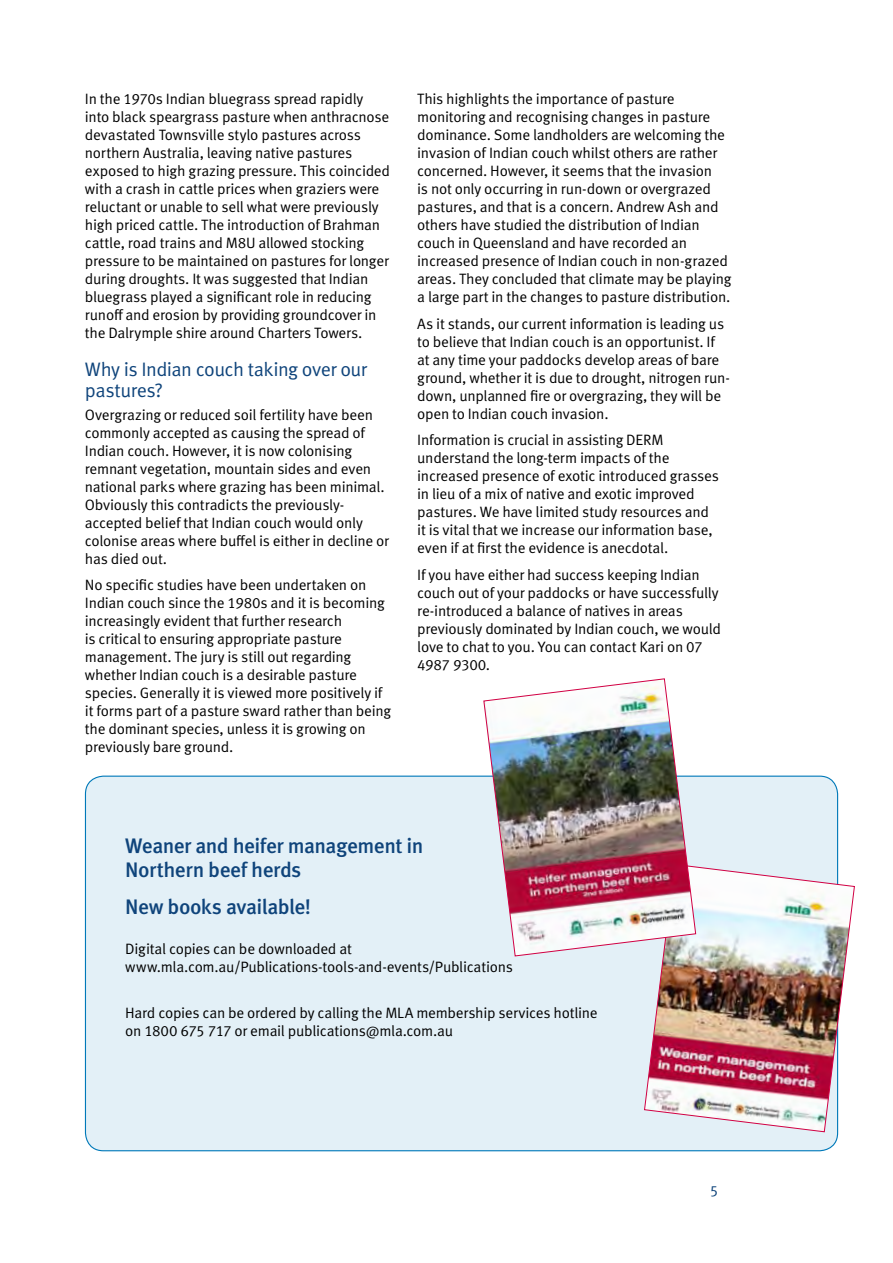
<style>
.page{position:relative;width:893px;height:1263px;background:#fff}
.page>*{position:absolute;margin:0;border:0;box-sizing:border-box;transform-origin:0 0}
.t1{font:500 21px/24px "Meta OT";letter-spacing:-.025em;color:#0f447b}
.t2{font:19.5px/21px "Meta OT";letter-spacing:-.03em;color:#0f447b}
.t3{font:15px/18px "Meta OT";letter-spacing:-.02em;color:#000}
.t4{font:15px "Meta OT";color:#0f447b}
</style>
<div class="page">
<div style="left:85px;top:776px;width:753px;height:375px;background:#e3f0f7;border-radius:18px"></div>
<img style="left:644px;top:863px;width:211px;height:269px">
<img style="left:483px;top:678px;width:213px;height:279px">
<p class="t3" style="left:85px;top:90px;width:307px">In the 1970s Indian bluegrass spread rapidly into black speargrass pasture when anthracnose devastated Townsville stylo pastures across northern Australia, leaving native pastures exposed to high grazing pressure. This coincided with a crash in cattle prices when graziers were reluctant or unable to sell what were previously high priced cattle. The introduction of Brahman cattle, road trains and M8U allowed stocking pressure to be maintained on pastures for longer during droughts. It was suggested that Indian bluegrass played a significant role in reducing runoff and erosion by providing groundcover in the Dalrymple shire around Charters Towers.</p>
<h2 class="t2" style="left:85px;top:359px;width:284px">Why is Indian couch taking over our pastures?</h2>
<p class="t3" style="left:85px;top:405px;width:306px">Overgrazing or reduced soil fertility have been commonly accepted as causing the spread of Indian couch. However, it is now colonising remnant vegetation, mountain sides and even national parks where grazing has been minimal.<br>Obviously this contradicts the previously&shy;accepted belief that Indian couch would only colonise areas where buffel is either in decline or has died out.</p>
<p class="t3" style="left:85px;top:576px;width:308px">No specific studies have been undertaken on Indian couch since the 1980s and it is becoming increasingly evident that further research<br>is critical to ensuring appropriate pasture management. The jury is still out regarding whether Indian couch is a desirable pasture species. Generally it is viewed more positively if it forms part of a pasture sward rather than being the dominant species, unless it is growing on previously bare ground.</p>
<p class="t3" style="left:417px;top:90px;width:316px">This highlights the importance of pasture monitoring and recognising changes in pasture dominance. Some landholders are welcoming the invasion of Indian couch whilst others are rather concerned. However, it seems that the invasion<br>is not only occurring in run-down or overgrazed pastures, and that is a concern. Andrew Ash and others have studied the distribution of Indian couch in Queensland and have recorded an increased presence of Indian couch in non-grazed areas. They concluded that climate may be playing a large part in the changes to pasture distribution.</p>
<p class="t3" style="left:417px;top:315px;width:314px">As it stands, our current information is leading us to believe that Indian couch is an opportunist. If at any time your paddocks develop areas of bare ground, whether it is due to drought, nitrogen run&shy;down, unplanned fire or overgrazing, they will be open to Indian couch invasion.</p>
<p class="t3" style="left:417px;top:431px;width:303px">Information is crucial in assisting DERM understand the long-term impacts of the increased presence of exotic introduced grasses in lieu of a mix of native and exotic improved pastures. We have limited study resources and it is vital that we increase our information base, even if at first the evidence is anecdotal.</p>
<p class="t3" style="left:417px;top:566px;width:305px">If you have either had success keeping Indian couch out of your paddocks or have successfully re-introduced a balance of natives in areas previously dominated by Indian couch, we would love to chat to you. You can contact Kari on 07<br>4987 9300.</p>
<h1 class="t1" style="left:125px;top:834px;width:300px">Weaner and heifer management in<br>Northern beef herds</h1>
<h1 class="t1" style="left:125px;top:895px;width:187px">New books available!</h1>
<p class="t3" style="left:125px;top:940px;width:389px">Digital copies can be downloaded at www.mla.com.au/Publications-tools-and-events/Publications</p>
<p class="t3" style="left:125px;top:1003px;width:474px">Hard copies can be ordered by calling the MLA membership services hotline on 1800 675 717 or email publications@mla.com.au</p>
<p class="t4" style="left:710px;top:1182px;width:10px">5</p>
</div>
